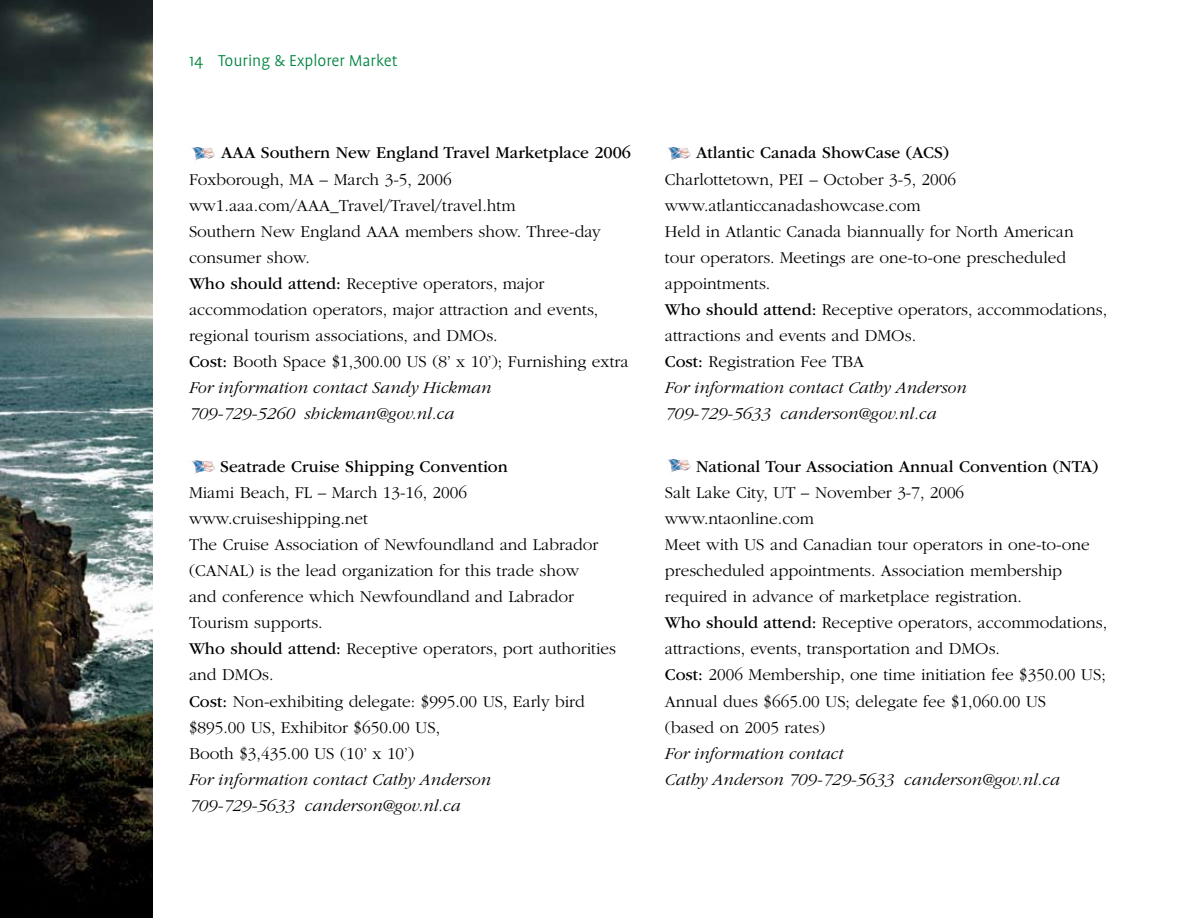
<style>
.page{position:relative;width:1188px;height:918px;background:#fff}
.page>*{position:absolute;margin:0;border:0;box-sizing:border-box;transform-origin:0 0}
.t1{font:300 18px "Profile";color:#00853f}
.t2{font:300 17.25px/26.1px "ITC Garamond Std";color:#000}
.t3{font:17.25px "ITC Garamond Std";color:#000}
.t4{font:italic 300 17.25px/26.1px "ITC Garamond Std";color:#000}
.s1{font-weight:400}
.s2{font-style:italic}
</style>
<div class="page">
<img style="left:192px;top:148px;width:6px;height:13px">
<img style="left:191px;top:461px;width:7px;height:13px">
<img style="left:668px;top:460px;width:6px;height:13px">
<img style="left:668px;top:148px;width:6px;height:13px">
<img style="left:0;top:0;width:153px;height:918px">
<p class="t1" style="left:189px;top:51px;width:210px">14 Touring &amp; Explorer Market</p>
<p class="t3" style="left:221px;top:144px;width:411px">AAA Southern New England Travel Marketplace 2006</p>
<p class="t2" style="left:189px;top:166px;width:441px">Foxborough, MA – March 3-5, 2006 ww1.aaa.com/AAA_Travel/Travel/travel.htm<br>Southern New England AAA members show. Three-day consumer show.<br><span class="s1">Who should attend:</span> Receptive operators, major accommodation operators, major attraction and events, regional tourism associations, and DMOs.<br><span class="s1">Cost:</span> Booth Space $1,300.00 US (8’ x 10’); Furnishing extra <span class="s2">For information contact Sandy Hickman<br>709-729-5260 shickman@gov.nl.ca</span></p>
<p class="t3" style="left:220px;top:457px;width:289px">Seatrade Cruise Shipping Convention</p>
<p class="t2" style="left:189px;top:479px;width:429px">Miami Beach, FL – March 13-16, 2006 www.cruiseshipping.net<br>The Cruise Association of Newfoundland and Labrador (CANAL) is the lead organization for this trade show<br>and conference which Newfoundland and Labrador Tourism supports.<br><span class="s1">Who should attend:</span> Receptive operators, port authorities and DMOs.<br><span class="s1">Cost:</span> Non-exhibiting delegate: $995.00 US, Early bird $895.00 US, Exhibitor $650.00 US,<br>Booth $3,435.00 US (10’ x 10’)</p>
<p class="t4" style="left:189px;top:766px;width:304px">For information contact Cathy Anderson<br>709-729-5633 canderson@gov.nl.ca</p>
<p class="t3" style="left:696px;top:144px;width:255px">Atlantic Canada ShowCase (ACS)</p>
<p class="t2" style="left:665px;top:166px;width:444px">Charlottetown, PEI – October 3-5, 2006 www.atlanticcanadashowcase.com<br>Held in Atlantic Canada biannually for North American tour operators. Meetings are one-to-one prescheduled appointments.<br><span class="s1">Who should attend:</span> Receptive operators, accommodations, attractions and events and DMOs.<br><span class="s1">Cost:</span> Registration Fee TBA<br><span class="s2">For information contact Cathy Anderson<br>709-729-5633 canderson@gov.nl.ca</span></p>
<p class="t3" style="left:696px;top:457px;width:404px">National Tour Association Annual Convention (NTA)</p>
<p class="t2" style="left:665px;top:479px;width:444px">Salt Lake City, UT – November 3-7, 2006 www.ntaonline.com<br>Meet with US and Canadian tour operators in one-to-one prescheduled appointments. Association membership required in advance of marketplace registration.<br><span class="s1">Who should attend:</span> Receptive operators, accommodations, attractions, events, transportation and DMOs.<br><span class="s1">Cost:</span> 2006 Membership, one time initiation fee $350.00 US; Annual dues $665.00 US; delegate fee $1,060.00 US<br>(based on 2005 rates)</p>
<p class="t4" style="left:665px;top:740px;width:397px">For information contact<br>Cathy Anderson 709-729-5633 canderson@gov.nl.ca</p>
</div>
